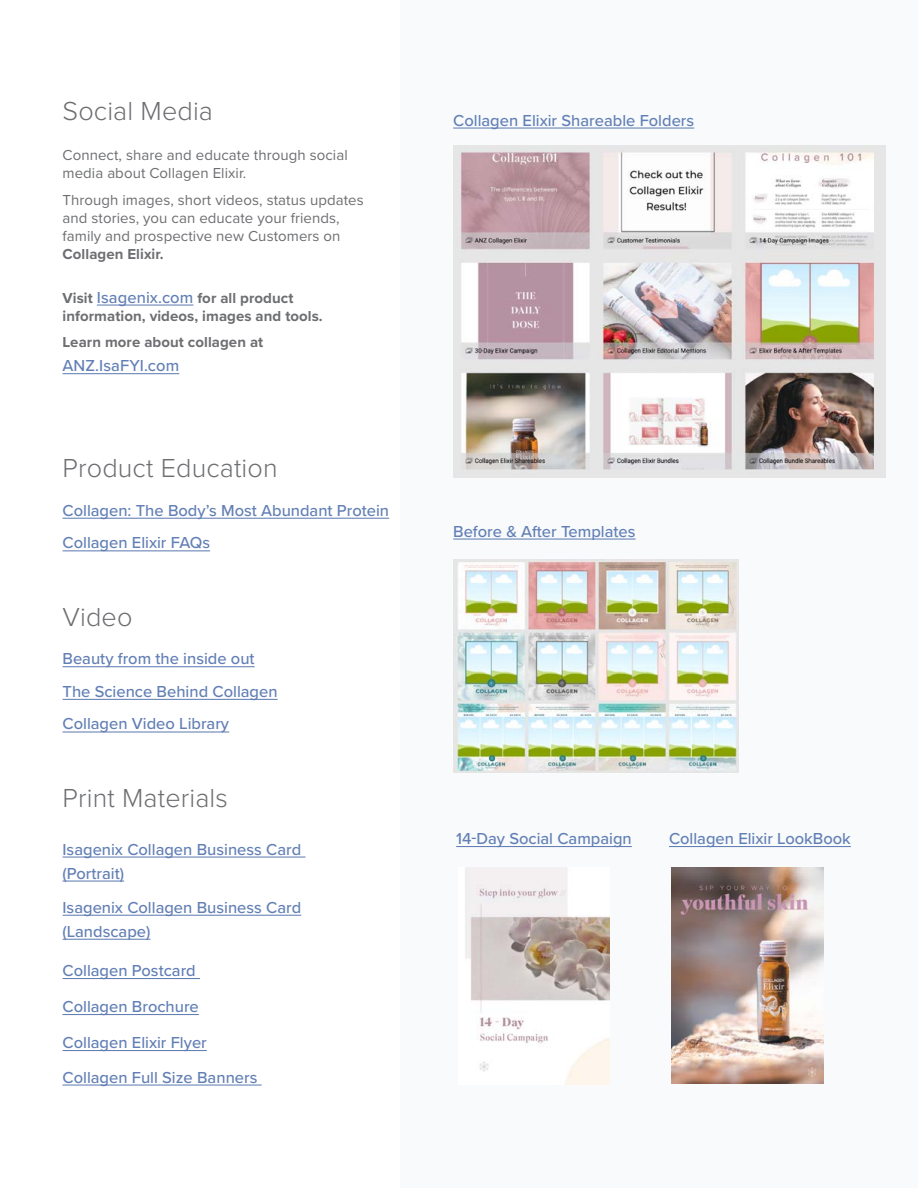
<style>
.page{position:relative;width:918px;height:1188px;background:#fff}
.page>*{position:absolute;margin:0;border:0;box-sizing:border-box;transform-origin:0 0}
.t1{font:300 27px "Proxima Nova";letter-spacing:.005em;color:#6d6e71}
.t2{font:500 16.5px/32.7px "Proxima Nova";color:#627fb5}
.t3{font:15px/18px "Proxima Nova";letter-spacing:.005em;color:#6d6e71}
.t4{font:700 15px/18px "Proxima Nova";letter-spacing:.005em;color:#6d6e71}
.s1{font-weight:500;font-size:16.5px;color:#627fb5}
</style>
<div class="page">
<div style="left:400px;top:0;width:518px;height:1188px;background:#f8fafb"></div>
<hr style="left:63px;top:518px;width:326px;height:1px;background:#627fb5">
<hr style="left:63px;top:550px;width:147px;height:1px;background:#627fb5">
<hr style="left:63px;top:666px;width:192px;height:1px;background:#627fb5">
<hr style="left:63px;top:699px;width:215px;height:1px;background:#627fb5">
<hr style="left:63px;top:731px;width:166px;height:2px;background:#627fb5">
<hr style="left:97px;top:305px;width:96px;height:1px;background:#627fb5">
<hr style="left:63px;top:373px;width:116px;height:1px;background:#627fb5">
<hr style="left:453px;top:539px;width:183px;height:1px;background:#627fb5">
<hr style="left:453px;top:128px;width:241px;height:1px;background:#627fb5">
<img style="left:453px;top:146px;width:432px;height:331px">
<img style="left:453px;top:560px;width:285px;height:213px">
<img style="left:466px;top:867px;width:143px;height:217px">
<img style="left:672px;top:867px;width:151px;height:216px">
<hr style="left:456px;top:846px;width:176px;height:1px;background:#627fb5">
<hr style="left:669px;top:846px;width:182px;height:1px;background:#627fb5">
<hr style="left:63px;top:857px;width:243px;height:1px;background:#627fb5">
<hr style="left:63px;top:881px;width:61px;height:1px;background:#627fb5">
<hr style="left:63px;top:915px;width:238px;height:1px;background:#627fb5">
<hr style="left:63px;top:939px;width:87px;height:1px;background:#627fb5">
<hr style="left:63px;top:1050px;width:144px;height:1px;background:#627fb5">
<hr style="left:63px;top:1085px;width:199px;height:1px;background:#627fb5">
<hr style="left:63px;top:978px;width:137px;height:1px;background:#627fb5">
<hr style="left:63px;top:1014px;width:136px;height:1px;background:#627fb5">
<h1 class="t1" style="left:63px;top:91px;width:152px">Social Media</h1>
<p class="t3" style="left:63px;top:146px;width:287px">Connect, share and educate through social media about Collagen Elixir.</p>
<p class="t3" style="left:63px;top:190px;width:303px">Through images, short videos, status updates and stories, you can educate your friends, family and prospective new Customers on</p>
<p class="t4" style="left:63px;top:245px;width:102px">Collagen Elixir.</p>
<p class="t4" style="left:63px;top:288px;width:262px">Visit <span class="s1">Isagenix.com</span> for all product information, videos, images and tools.</p>
<p class="t4" style="left:63px;top:333px;width:202px">Learn more about collagen at</p>
<p class="t2" style="left:63px;top:349px;width:118px">ANZ.IsaFYI.com</p>
<h1 class="t1" style="left:63px;top:448px;width:217px">Product Education</h1>
<p class="t2" style="left:63px;top:493px;width:328px">Collagen: The Body’s Most Abundant Protein<br>Collagen Elixir FAQs</p>
<h1 class="t1" style="left:63px;top:597px;width:71px">Video</h1>
<p class="t2" style="left:63px;top:642px;width:217px">Beauty from the inside out<br>The Science Behind Collagen<br>Collagen Video Library</p>
<h1 class="t1" style="left:63px;top:778px;width:167px">Print Materials</h1>
<p class="t2" style="left:63px;top:836px;width:240px;line-height:24px">Isagenix Collagen Business Card (Portrait)</p>
<p class="t2" style="left:63px;top:895px;width:240px;line-height:24px">Isagenix Collagen Business Card (Landscape)</p>
<p class="t2" style="left:63px;top:952px;width:138px;line-height:36px">Collagen Postcard<br>Collagen Brochure</p>
<p class="t2" style="left:63px;top:1025px;width:196px;line-height:34.5px">Collagen Elixir Flyer<br>Collagen Full Size Banners</p>
<p class="t2" style="left:453px;top:103px;width:243px">Collagen Elixir Shareable Folders</p>
<p class="t2" style="left:453px;top:514px;width:184px">Before &amp; After Templates</p>
<p class="t2" style="left:456px;top:822px;width:177px">14-Day Social Campaign</p>
<p class="t2" style="left:669px;top:822px;width:183px">Collagen Elixir LookBook</p>
</div>
